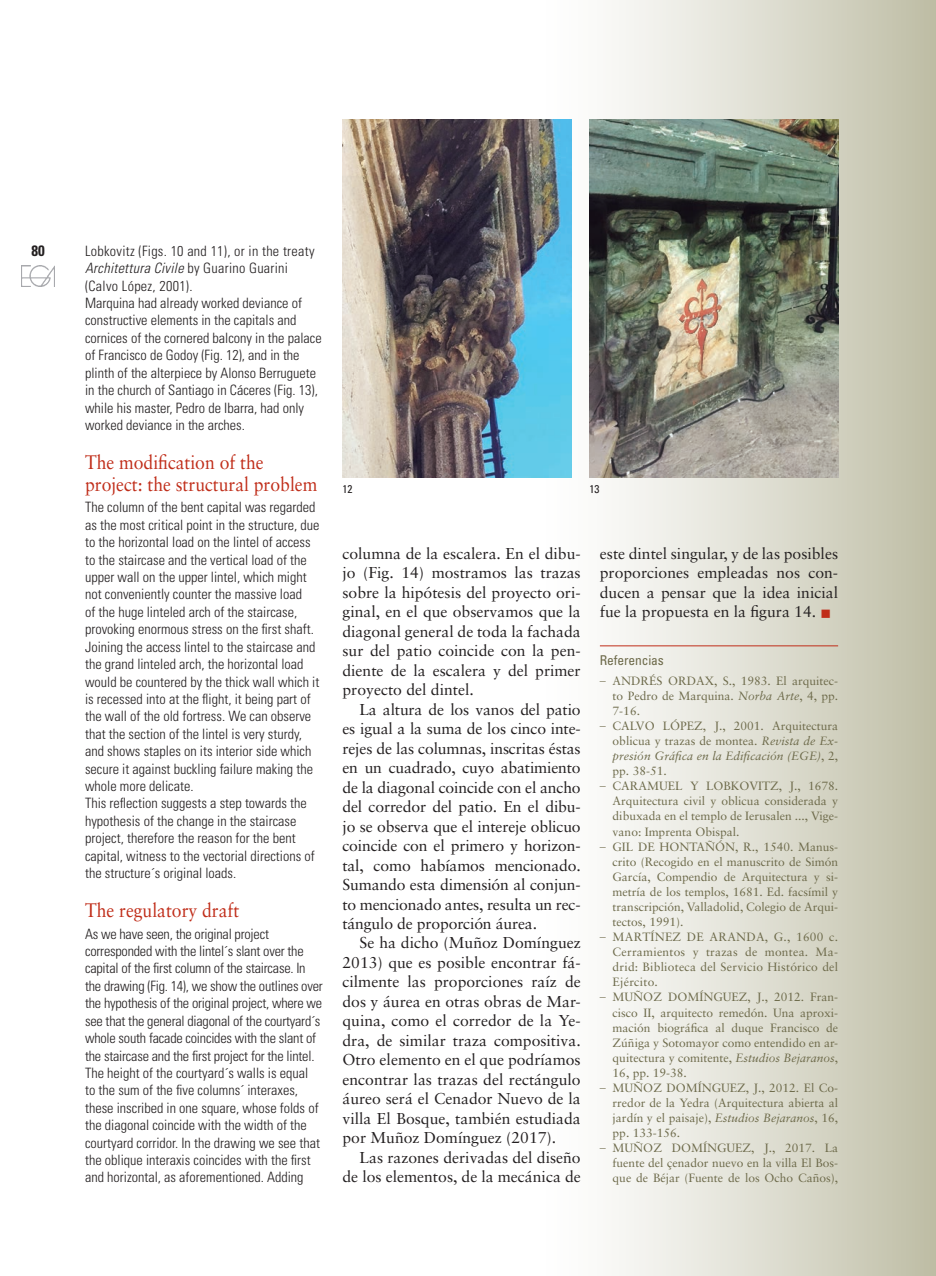
<style>
.page{position:relative;width:936px;height:1276px;background:#fff}
.page>*{position:absolute;margin:0;border:0;box-sizing:border-box;transform-origin:0 0}
.TITULAR_1_INGLES{font:19.5px/21.9px "Sabon";color:#c02d19;scale:.9 1}
.t1{font:15.75px/19.5px "Sabon";color:#231f20;text-align:justify}
.t2{font:700 condensed 15px "Univers";color:#231f20}
.t3{font:300 condensed 14.25px/17.4px "Univers";color:#231f20}
.t4{font:300 condensed 14.25px/17.4px "Univers";letter-spacing:.02em;color:#231f20}
.t5{font:condensed 13.5px "Univers";letter-spacing:-.01em;color:#6d6a4a}
.t6{font:12px/15px "Sabon";color:#6d6a4a;text-align:justify}
.PIES_DE_FOTO_INGLES{font:condensed 11.25px "Univers";color:#231f20}
.s1{font-style:italic}
.s2{color:#c02d19}
.s3{font-family:"Univers";font-weight:300;font-stretch:condensed}
</style>
<div class="page">
<div style="left:542px;top:0;width:393px;height:1276px;background:linear-gradient(to right,#fff,#c0bfa8)"></div>
<hr style="left:600px;top:645px;width:238px;height:1px;background:#c02d19">
<img style="left:342px;top:119px;width:229px;height:358px">
<img style="left:589px;top:119px;width:249px;height:358px">
<img style="left:22px;top:265px;width:33px;height:21px">
<p class="t2" style="left:32px;top:242px;width:15px">80</p>
<p class="t4" style="left:85px;top:242px;width:231px">Lobkovitz (Figs. 10 and 11), or in the treaty<br><span class="s1">Architettura Civile</span> by Guarino Guarini (Calvo López, 2001).</p>
<p class="t3" style="left:85px;top:294px;width:238px">Marquina had already worked deviance of constructive elements in the capitals and cornices of the cornered balcony in the palace of Francisco de Godoy (Fig. 12), and in the plinth of the alterpiece by Alonso Berruguete in the church of Santiago in Cáceres (Fig. 13), while his master, Pedro de Ibarra, had only worked deviance in the arches.</p>
<p class="TITULAR_1_INGLES" style="left:85px;top:451px;width:259px">The modification of the project: the structural problem</p>
<p class="t3" style="left:85px;top:499px;width:236px">The column of the bent capital was regarded as the most critical point in the structure, due to the horizontal load on the lintel of access to the staircase and the vertical load of the upper wall on the upper lintel, which might not conveniently counter the massive load<br>of the huge linteled arch of the staircase, provoking enormous stress on the first shaft.</p>
<p class="t3" style="left:85px;top:638px;width:236px">Joining the access lintel to the staircase and the grand linteled arch, the horizontal load would be countered by the thick wall which it is recessed into at the flight, it being part of the wall of the old fortress. We can observe that the section of the lintel is very sturdy, and shows staples on its interior side which secure it against buckling failure making the whole more delicate.</p>
<p class="t3" style="left:85px;top:794px;width:231px">This reflection suggests a step towards the hypothesis of the change in the staircase project, therefore the reason for the bent capital, witness to the vectorial directions of the structure´s original loads.</p>
<p class="TITULAR_1_INGLES" style="left:85px;top:899px;width:173px">The regulatory draft</p>
<p class="t3" style="left:85px;top:925px;width:239px">As we have seen, the original project corresponded with the lintel´s slant over the capital of the first column of the staircase. In the drawing (Fig. 14), we show the outlines over the hypothesis of the original project, where we see that the general diagonal of the courtyard´s whole south facade coincides with the slant of the staircase and the first project for the lintel.</p>
<p class="t3" style="left:85px;top:1064px;width:236px">The height of the courtyard´s walls is equal to the sum of the five columns´ interaxes, these inscribed in one square, whose folds of the diagonal coincide with the width of the courtyard corridor. In the drawing we see that the oblique interaxis coincides with the first and horizontal, as aforementioned. Adding</p>
<p class="PIES_DE_FOTO_INGLES" style="left:342px;top:482px;width:11px">12</p>
<p class="PIES_DE_FOTO_INGLES" style="left:589px;top:482px;width:11px">13</p>
<p class="t1" style="left:342px;top:543px;width:240px">columna de la escalera. En el dibu&shy;jo (Fig. 14) mostramos las trazas sobre la hipótesis del proyecto ori&shy;ginal, en el que observamos que la diagonal general de toda la fachada sur del patio coincide con la pen&shy;diente de la escalera y del primer proyecto del dintel.</p>
<p class="t1" style="left:342px;top:699px;width:240px;text-indent:17px">La altura de los vanos del patio es igual a la suma de los cinco inte&shy;rejes de las columnas, inscritas éstas en un cuadrado, cuyo abatimiento de la diagonal coincide con el ancho del corredor del patio. En el dibu&shy;jo se observa que el intereje oblicuo coincide con el primero y horizon&shy;tal, como habíamos mencionado.<br>Sumando esta dimensión al conjun&shy;to mencionado antes, resulta un rec&shy;tángulo de proporción áurea.</p>
<p class="t1" style="left:342px;top:933px;width:240px;text-indent:17px">Se ha dicho (Muñoz Domínguez 2013) que es posible encontrar fá&shy;cilmente las proporciones raíz de dos y áurea en otras obras de Mar&shy;quina, como el corredor de la Ye&shy;dra, de similar traza compositiva.<br>Otro elemento en el que podríamos encontrar las trazas del rectángulo áureo será el Cenador Nuevo de la villa El Bosque, también estudiada por Muñoz Domínguez (2017).</p>
<p class="t1" style="left:342px;top:1147px;width:240px;text-align:right">Las razones derivadas del diseño de los elementos, de la mecánica de</p>
<p class="t1" style="left:600px;top:543px;width:240px">este dintel singular, y de las posibles proporciones empleadas nos con&shy;ducen a pensar que la idea inicial fue la propuesta en la figura 14. <span class="s2">■</span></p>
<p class="t5" style="left:600px;top:652px;width:65px">Referencias</p>
<p class="t6" style="left:612px;top:673px;width:227px;text-indent:-13px"><span class="s3">–</span> ANDRÉS ORDAX, S., 1983. El arquitec&shy;to Pedro de Marquina. <span class="s1">Norba Arte</span>, 4, pp.<br>7-16.</p>
<p class="t6" style="left:612px;top:718px;width:227px;text-indent:-13px"><span class="s3">–</span> CALVO LÓPEZ, J., 2001. Arquitectura oblicua y trazas de montea. <span class="s1">Revista de Ex&shy;presión Gráfica en la Edificación (EGE)</span>, 2, pp. 38-51.</p>
<p class="t6" style="left:612px;top:778px;width:227px;text-indent:-13px"><span class="s3">–</span> CARAMUEL Y LOBKOVITZ, J., 1678.<br>Arquitectura civil y oblicua considerada y dibuxada en el templo de Ierusalen ..., Vige&shy;vano: Imprenta Obispal.</p>
<p class="t6" style="left:612px;top:839px;width:227px;text-indent:-13px"><span class="s3">–</span> GIL DE HONTAÑÓN, R., 1540. Manus&shy;crito (Recogido en el manuscrito de Simón García, Compendio de Arquitectura y si&shy;metría de los templos, 1681. Ed. facsímil y transcripción, Valladolid, Colegio de Arqui&shy;tectos, 1991).</p>
<p class="t6" style="left:612px;top:929px;width:227px;text-indent:-13px"><span class="s3">–</span> MARTÍNEZ DE ARANDA, G., 1600 c.<br>Cerramientos y trazas de montea. Ma&shy;drid: Biblioteca del Servicio Histórico del Ejército.</p>
<p class="t6" style="left:612px;top:989px;width:227px;text-indent:-13px"><span class="s3">–</span> MUÑOZ DOMÍNGUEZ, J., 2012. Fran&shy;cisco II, arquitecto remedón. Una aproxi&shy;mación biográfica al duque Francisco de Zúñiga y Sotomayor como entendido en ar&shy;quitectura y comitente, <span class="s1">Estudios Bejaranos</span>, 16, pp. 19-38.</p>
<p class="t6" style="left:612px;top:1080px;width:227px;text-indent:-13px"><span class="s3">–</span> MUÑOZ DOMÍNGUEZ, J., 2012. El Co&shy;rredor de la Yedra (Arquitectura abierta al jardín y el paisaje), <span class="s1">Estudios Bejaranos</span>, 16, pp. 133-156.</p>
<p class="t6" style="left:612px;top:1140px;width:227px;text-indent:-13px"><span class="s3">–</span> MUÑOZ DOMÍNGUEZ, J., 2017. La fuente del çenador nuevo en la villa El Bos&shy;que de Béjar (Fuente de los Ocho Caños),</p>
</div>
